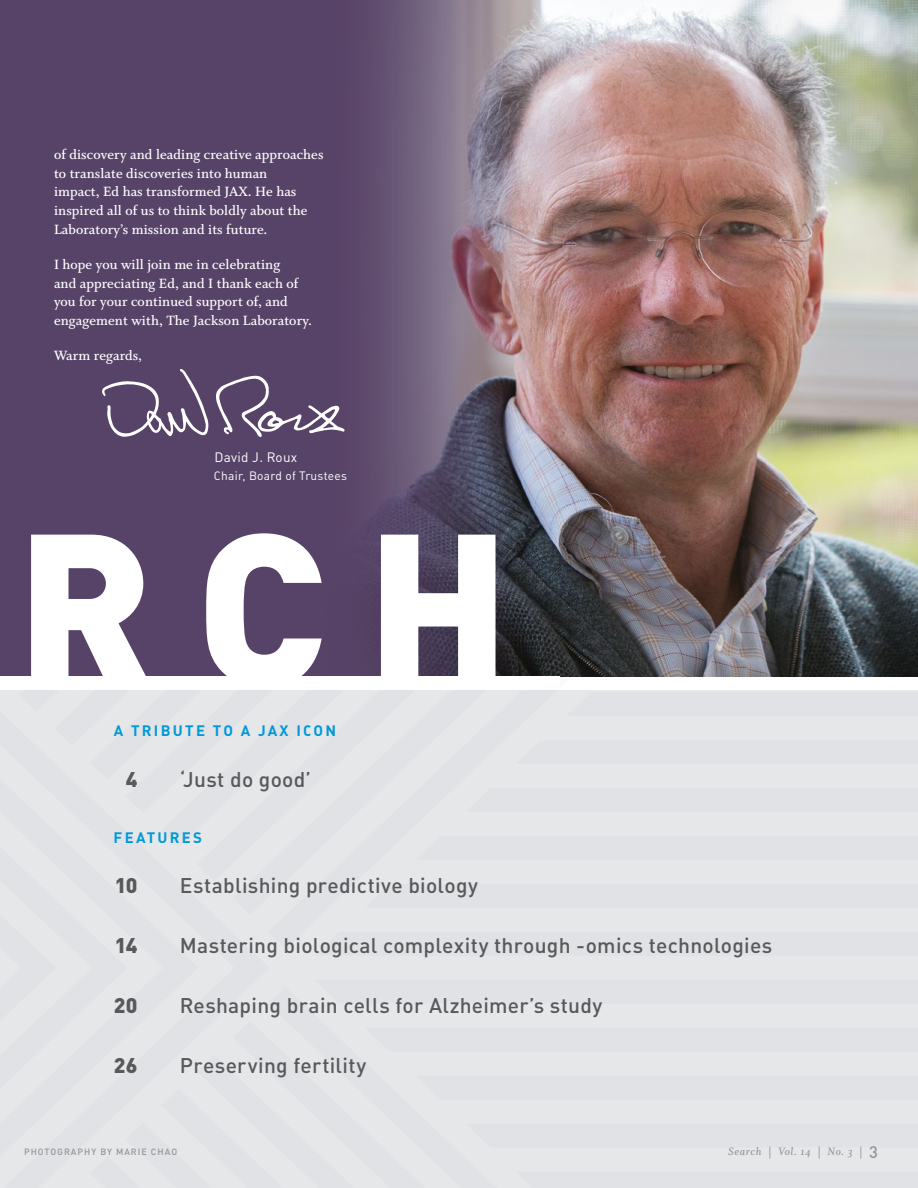
<style>
.page{position:relative;width:918px;height:1188px;background:#fff}
.page>*{position:absolute;margin:0;border:0;box-sizing:border-box;transform-origin:0 0}
.t1{font:500 21px "DINOT";letter-spacing:.015em;color:#58595b}
.t2{font:900 21px "DINOT";letter-spacing:-.005em;color:#58595b}
.t3{font:15px/18.8px "Whitman Semibold LF";letter-spacing:.005em;color:#fff}
.t4{font:700 15px "DINOT";letter-spacing:.15em;color:#0099d8}
.t5{font:13.5px "DINOT";letter-spacing:.02em;color:#fff}
.t6{font:12px "DINOT";letter-spacing:.02em;color:#fff}
.t7{font:12px "Whitman Semibold Italic Os F";letter-spacing:.05em;color:#939598}
.t8{font:500 9px "DINOT";letter-spacing:.11em;color:#939598}
.s1{font-family:"DINOT";font-weight:500;font-size:16.5px}
</style>
<div class="page">
<div style="left:0;top:690px;width:918px;height:498px;background:#e6e7e8"></div>
<div style="left:0;top:0;width:918px;height:676px;background:#584368"></div>
<img style="left:374px;top:0;width:544px;height:676px">
<svg style="left:381px;top:535px;width:115px;height:141px;background:#cdcbd1"></svg>
<svg style="left:31px;top:369px;width:314px;height:307px"></svg>
<p class="t3" style="left:54px;top:145px;width:271px">of discovery and leading creative approaches to translate discoveries into human<br>impact, Ed has transformed JAX. He has inspired all of us to think boldly about the Laboratory’s mission and its future.</p>
<p class="t3" style="left:54px;top:255px;width:259px">I hope you will join me in celebrating<br>and appreciating Ed, and I thank each of you for your continued support of, and engagement with, The Jackson Laboratory.</p>
<p class="t3" style="left:54px;top:346px;width:90px">Warm regards,</p>
<p class="t5" style="left:214px;top:449px;width:85px">David J. Roux</p>
<p class="t6" style="left:214px;top:469px;width:135px">Chair, Board of Trustees</p>
<p class="t4" style="left:114px;top:721px;width:224px">A TRIBUTE TO A JAX ICON</p>
<h1 class="t2" style="left:126px;top:765px;width:13px">4</h1>
<h1 class="t1" style="left:180px;top:766px;width:133px">‘Just do good’</h1>
<p class="t4" style="left:114px;top:828px;width:90px">FEATURES</p>
<h1 class="t2" style="left:115px;top:872px;width:24px">10</h1>
<h1 class="t1" style="left:180px;top:872px;width:300px">Establishing predictive biology</h1>
<h1 class="t2" style="left:115px;top:932px;width:24px">14</h1>
<h1 class="t1" style="left:180px;top:932px;width:594px">Mastering biological complexity through -omics technologies</h1>
<h1 class="t2" style="left:114px;top:992px;width:25px">20</h1>
<h1 class="t1" style="left:180px;top:992px;width:424px">Reshaping brain cells for Alzheimer’s study</h1>
<h1 class="t2" style="left:114px;top:1052px;width:25px">26</h1>
<h1 class="t1" style="left:180px;top:1052px;width:188px">Preserving fertility</h1>
<p class="t8" style="left:24px;top:1146px;width:155px">PHOTOGRAPHY BY MARIE CHAO</p>
<p class="t7" style="left:728px;top:1145px;width:152px">Search | Vol. 14 | No. 3 | <span class="s1">3</span></p>
</div>
